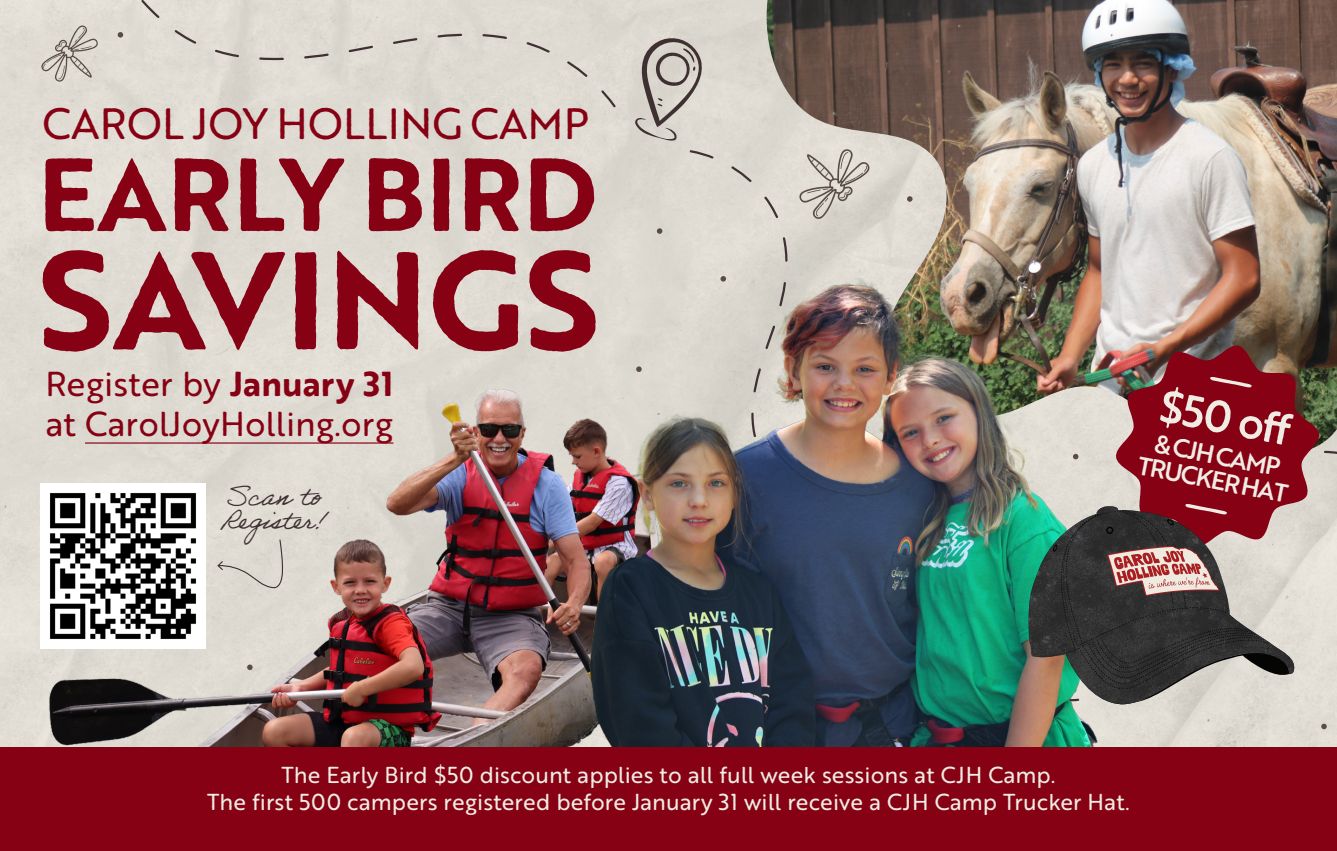
<style>
.page{position:relative;width:1337px;height:851px;background:#fff}
.page>*{position:absolute;margin:0;border:0;box-sizing:border-box;transform-origin:0 0}
.t1{font:500 43.65px "Brother 1816 Printed";color:#f0ece3}
.t2{font:42.75px "Brother 1816 Printed";color:#870114}
.t3{font:33.75px/40.5px "Brother 1816 Printed";color:#870114}
.t4{font:27px/24.8px "Adobe Handwriting Ernie";color:#3f3032}
.t5{font:500 24.97px/25px "Brother 1816 Printed";color:#f0ece3;text-align:center}
.t6{font:22.5px/27px "Brother 1816 Printed";color:#f0ece3;text-align:center}
.s1{font-weight:700}
</style>
<div class="page">
<div style="left:0;top:0;width:1336px;height:747px;background:#dfdbd2"></div>
<img style="left:765px;top:0;width:571px;height:149px">
<svg style="left:45px;top:158px;width:121px;height:73px;background:#b67378"></svg>
<svg style="left:174px;top:158px;width:55px;height:73px;background:#a44b54"></svg>
<svg style="left:240px;top:158px;width:104px;height:73px;background:#b87c80"></svg>
<svg style="left:369px;top:158px;width:53px;height:73px;background:#a0404b"></svg>
<svg style="left:433px;top:158px;width:16px;height:73px"></svg>
<svg style="left:464px;top:158px;width:55px;height:73px;background:#a44c55"></svg>
<svg style="left:530px;top:158px;width:64px;height:73px;background:#aa5a62"></svg>
<svg style="left:43px;top:250px;width:242px;height:102px;background:#b87b7f"></svg>
<svg style="left:295px;top:252px;width:21px;height:97px;background:#89081a"></svg>
<svg style="left:337px;top:250px;width:81px;height:99px;background:#ad5e66"></svg>
<svg style="left:433px;top:250px;width:85px;height:101px;background:#b36e73"></svg>
<svg style="left:529px;top:250px;width:67px;height:102px;background:#ac6066"></svg>
<svg style="left:634px;top:36px;width:69px;height:105px;background:#bcb6b0"></svg>
<div style="left:101px;top:0;width:516px;height:109px;background:#dfdbd2"></div>
<img style="left:688px;top:149px;width:648px;height:555px">
<img style="left:40px;top:369px;width:648px;height:378px">
<div style="left:0;top:747px;width:1336px;height:103px;background:#870114"></div>
<img style="left:569px;top:279px;width:550px;height:467px">
<svg style="left:217px;top:538px;width:66px;height:51px;background:#d6d2ca"></svg>
<img style="left:40px;top:483px;width:166px;height:165px">
<svg style="left:657px;top:228px;width:5px;height:6px"></svg>
<svg style="left:720px;top:276px;width:6px;height:5px"></svg>
<svg style="left:636px;top:366px;width:5px;height:6px"></svg>
<svg style="left:247px;top:664px;width:6px;height:6px"></svg>
<svg style="left:907px;top:196px;width:5px;height:6px"></svg>
<svg style="left:118px;top:32px;width:5px;height:6px"></svg>
<svg style="left:798px;top:148px;width:72px;height:72px;background:#cac5bd"></svg>
<svg style="left:40px;top:24px;width:59px;height:59px;background:#cbc6be"></svg>
<svg style="left:1321px;top:723px;width:5px;height:6px"></svg>
<img style="left:1028px;top:343px;width:292px;height:364px">
<h2 class="t2" style="left:43px;top:91px;width:548px">CAROL JOY HOLLING CAMP</h2>
<h3 class="t3" style="left:45px;top:362px;width:350px">Register by <span class="s1">January 31 </span>at CarolJoyHolling.org</h3>
<p class="t4" style="left:220px;top:483px;width:106px">Scan to<br>Register!</p>
<h1 class="t1" style="left:1165px;top:372px;width:135px;rotate:11deg">$50 off</h1>
<p class="t5" style="left:1145px;top:427px;width:154px;rotate:11deg">&amp; CJH CAMP<br>TRUCKER HAT</p>
<p class="t6" style="left:207px;top:760px;width:924px">The Early Bird $50 discount applies to all full week sessions at CJH Camp.<br>The first 500 campers registered before January 31 will receive a CJH Camp Trucker Hat.</p>
</div>
